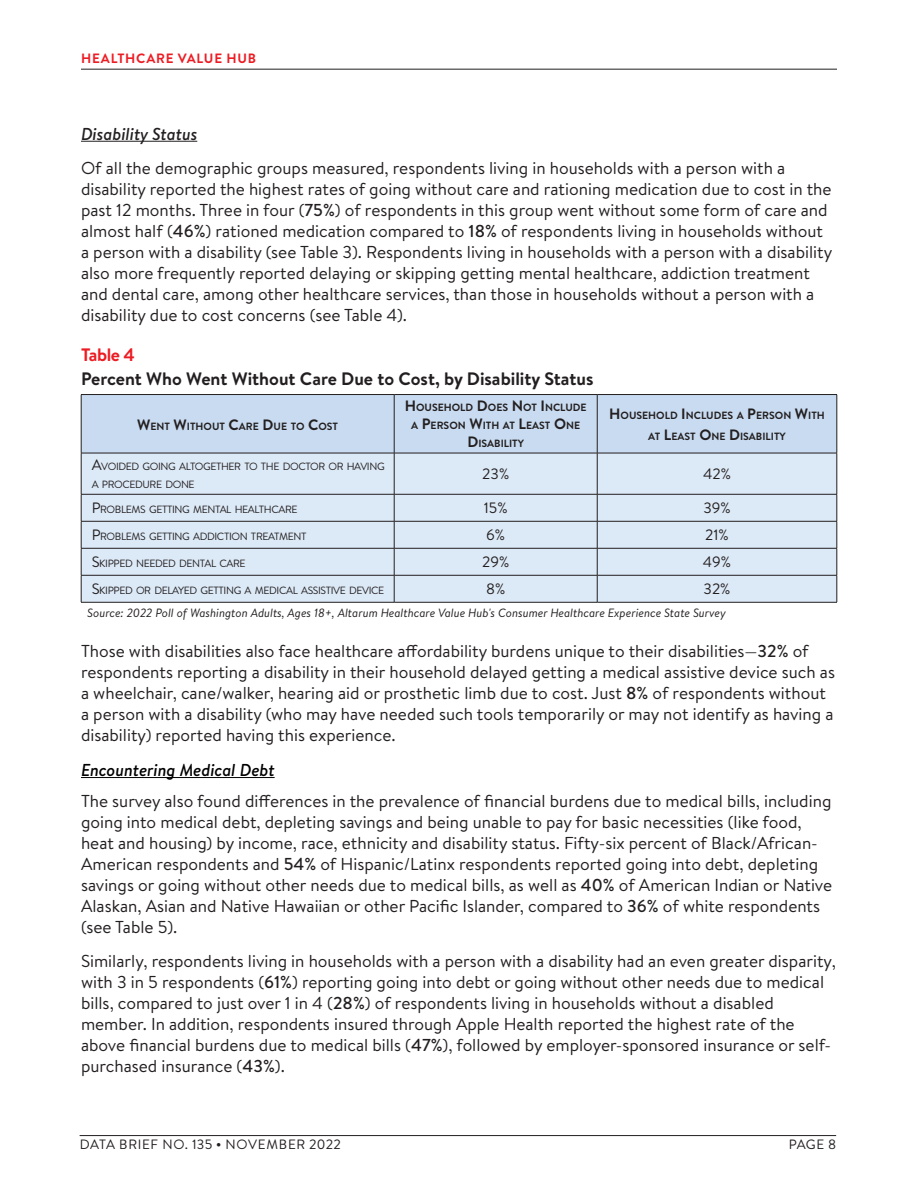
<style>
.page{position:relative;width:918px;height:1188px;background:#fff}
.page>*{position:absolute;margin:0;border:0;box-sizing:border-box;transform-origin:0 0}
.Figure_Title{font:700 18px "Brandon Text";color:#231f20}
.Figure_Title-2{font:700 18px "Brandon Text";letter-spacing:-.025em;color:#ed1c24}
.body{font:17.25px/21px "Brandon Text";color:#231f20}
.Body_First_Graph{font:17.25px/21px "Brandon Text";color:#231f20}
.body-2{font:italic 500 17.25px "Brandon Text";color:#000}
.body-3{font:italic 500 17.25px "Brandon Text";color:#231f20}
.t1{font:15px "Brandon Text";color:#231f20}
.t2{font:13.5px "Brandon Text";letter-spacing:.04em;color:#231f20}
.t3{font:700 13.5px "Brandon Text";letter-spacing:.06em;color:#ed1c24}
.t4{font:italic 12px "Brandon Text";color:#231f20}
.Table_Body{font:10.5px/17.2px "Brandon Text";letter-spacing:-.035em;color:#231f20}
.body-4{font:700 10.5px/18px "Brandon Text";color:#231f20;text-align:center}
.s1{font-weight:500}
.s2{font-size:15px}
.s3{font-weight:700}
</style>
<div class="page">
<hr style="left:81px;top:69px;width:756px;height:1px;background:#231f20">
<hr style="left:80px;top:1135px;width:756px;height:1px;background:#231f20">
<div style="left:82px;top:395px;width:755px;height:58px;background:#c8dbf0"></div>
<div style="left:82px;top:454px;width:755px;height:148px;background:#dce9f6"></div>
<hr style="left:81px;top:453px;width:1px;height:41px;background:#231f20">
<hr style="left:394px;top:453px;width:1px;height:41px;background:#231f20">
<hr style="left:597px;top:453px;width:1px;height:41px;background:#231f20">
<hr style="left:837px;top:453px;width:1px;height:41px;background:#231f20">
<svg style="left:81px;top:495px;width:1px;height:107px"></svg>
<svg style="left:394px;top:495px;width:1px;height:107px"></svg>
<svg style="left:597px;top:495px;width:1px;height:107px"></svg>
<svg style="left:837px;top:494px;width:1px;height:108px"></svg>
<hr style="left:394px;top:394px;width:203px;height:1px;background:#231f20">
<hr style="left:597px;top:394px;width:240px;height:1px;background:#231f20">
<hr style="left:81px;top:453px;width:313px;height:1px;background:#231f20">
<hr style="left:394px;top:453px;width:203px;height:1px;background:#231f20">
<hr style="left:597px;top:453px;width:240px;height:1px;background:#231f20">
<hr style="left:837px;top:395px;width:1px;height:58px;background:#231f20">
<hr style="left:81px;top:394px;width:313px;height:1px;background:#231f20">
<hr style="left:81px;top:395px;width:1px;height:58px;background:#231f20">
<hr style="left:394px;top:395px;width:1px;height:58px;background:#231f20">
<hr style="left:597px;top:395px;width:1px;height:58px;background:#231f20">
<hr style="left:81px;top:494px;width:313px;height:1px;background:#231f20">
<hr style="left:394px;top:494px;width:203px;height:1px;background:#231f20">
<hr style="left:597px;top:494px;width:240px;height:1px;background:#231f20">
<hr style="left:81px;top:521px;width:313px;height:1px;background:#231f20">
<hr style="left:394px;top:521px;width:203px;height:1px;background:#231f20">
<hr style="left:597px;top:521px;width:240px;height:1px;background:#231f20">
<hr style="left:81px;top:548px;width:313px;height:1px;background:#231f20">
<hr style="left:394px;top:548px;width:203px;height:1px;background:#231f20">
<hr style="left:597px;top:548px;width:240px;height:1px;background:#231f20">
<hr style="left:81px;top:575px;width:313px;height:1px;background:#231f20">
<hr style="left:394px;top:575px;width:203px;height:1px;background:#231f20">
<hr style="left:597px;top:575px;width:240px;height:1px;background:#231f20">
<hr style="left:81px;top:602px;width:313px;height:1px;background:#231f20">
<hr style="left:394px;top:602px;width:203px;height:1px;background:#231f20">
<hr style="left:597px;top:602px;width:240px;height:1px;background:#231f20">
<hr style="left:81px;top:141px;width:116px;height:1px;background:#231f20">
<hr style="left:81px;top:777px;width:194px;height:1px;background:#000">
<p class="t3" style="left:81px;top:49px;width:177px">HEALTHCARE VALUE HUB</p>
<p class="body-3" style="left:81px;top:122px;width:118px">Disability Status</p>
<p class="body" style="left:81px;top:157px;width:753px">Of all the demographic groups measured, respondents living in households with a person with a disability reported the highest rates of going without care and rationing medication due to cost in the past 12 months. Three in four (<span class="s1">75%</span>) of respondents in this group went without some form of care and almost half (<span class="s1">46%</span>) rationed medication compared to <span class="s1">18%</span> of respondents living in households without a person with a disability (see Table 3). Respondents living in households with a person with a disability also more frequently reported delaying or skipping getting mental healthcare, addiction treatment and dental care, among other healthcare services, than those in households without a person with a disability due to cost concerns (see Table 4).</p>
<p class="Figure_Title-2" style="left:81px;top:342px;width:56px">Table 4</p>
<p class="Figure_Title" style="left:81px;top:366px;width:514px">Percent Who Went Without Care Due to Cost, by Disability Status</p>
<p class="body-4" style="left:137px;top:417px;width:202px"><span class="s2">W</span>ENT <span class="s2">W</span>ITHOUT <span class="s2">C</span>ARE <span class="s2">D</span>U E TO <span class="s2">C</span>OST</p>
<p class="body-4" style="left:405px;top:398px;width:183px"><span class="s2">H</span>OUSEHOLD <span class="s2">D</span>OES <span class="s2">N</span> OT <span class="s2">I</span> NCLU DE<br>A <span class="s2">P</span>ERSON <span class="s2">W</span>ITH AT <span class="s2">L</span>EAST <span class="s2">O</span>NE<br><span class="s2">D</span> ISABILITY</p>
<p class="body-4" style="left:609px;top:404px;width:215px;line-height:21px"><span class="s2">H</span>OUSEHOLD <span class="s2">I</span> NCLU DES A <span class="s2">P</span>ERSON <span class="s2">W</span>ITH<br>AT <span class="s2">L</span>EAST <span class="s2">O</span>NE <span class="s2">D</span> ISABILITY</p>
<p class="Table_Body" style="left:92px;top:458px;width:295px"><span class="s2">A</span>VOIDED GOING ALTOGETHER TO THE DOCTOR OR HAVING<br>A PROCEDURE DONE</p>
<p class="t1" style="left:482px;top:463px;width:28px">23%</p>
<p class="t1" style="left:703px;top:463px;width:29px">42%</p>
<p class="Table_Body" style="left:92px;top:500px;width:207px"><span class="s2">P</span>ROB LEMS GETTING MENTAL HEALTHCAR E</p>
<p class="t1" style="left:484px;top:498px;width:25px">15%</p>
<p class="t1" style="left:703px;top:498px;width:29px">39%</p>
<p class="Table_Body" style="left:92px;top:527px;width:216px"><span class="s2">P</span>ROBLEMS GETTING ADDICTION TREATMENT</p>
<p class="t1" style="left:486px;top:525px;width:20px">6%</p>
<p class="t1" style="left:705px;top:525px;width:25px">21%</p>
<p class="Table_Body" style="left:92px;top:554px;width:155px"><span class="s2">S</span>KIPPED NEEDED DENTAL CARE</p>
<p class="t1" style="left:482px;top:552px;width:29px">29%</p>
<p class="t1" style="left:703px;top:552px;width:30px">49%</p>
<p class="Table_Body" style="left:92px;top:581px;width:294px"><span class="s2">S</span>KIPPED OR DELAYED GETTING A MEDICAL ASSISTIVE DEVICE</p>
<p class="t1" style="left:486px;top:579px;width:21px">8%</p>
<p class="t1" style="left:704px;top:579px;width:28px">32%</p>
<p class="t4" style="left:87px;top:604px;width:640px">Source: 2022 Poll of Washington Adults, Ages 18+, Altarum Healthcare Value Hub's Consumer Healthcare Experience State Survey</p>
<p class="body" style="left:81px;top:640px;width:756px">Those with disabilities also face healthcare affordability burdens unique to their disabilities—<span class="s1">32%</span> of respondents reporting a disability in their household delayed getting a medical assistive device such as a wheelchair, cane/walker, hearing aid or prosthetic limb due to cost. Just <span class="s1">8%</span> of respondents without a person with a disability (who may have needed such tools temporarily or may not identify as having a disability) reported having this experience.</p>
<p class="body-2" style="left:81px;top:758px;width:195px">Encountering Medical Debt</p>
<p class="Body_First_Graph" style="left:81px;top:790px;width:753px">The survey also found differences in the prevalence of financial burdens due to medical bills, including going into medical debt, depleting savings and being unable to pay for basic necessities (like food, heat and housing) by income, race, ethnicity and disability status. Fifty-six percent of Black/African-American respondents and <span class="s1">54%</span> of Hispanic/Latinx respondents reported going into debt, depleting savings or going without other needs due to medical bills, as well as <span class="s1">40%</span> of American Indian or Native Alaskan, Asian and Native Hawaiian or other Pacific Islander, compared to <span class="s1">36%</span> of white respondents (see Table 5).</p>
<p class="body" style="left:81px;top:950px;width:756px">Similarly, respondents living in households with a person with a disability had an even greater disparity, with 3 in 5 respondents (<span class="s1">61%</span>) reporting going into debt or going without other needs due to medical bills, compared to just over 1 in 4 (<span class="s1">28%</span>) of respondents living in households without a disabled member. In addition, respondents insured through Apple Health reported the highest rate of the above financial burdens due to medical bills (<span class="s1">47%</span>), followed by employer-sponsored insurance or self&shy;purchased insurance (<span class="s1">43%</span>).</p>
<p class="t2" style="left:80px;top:1136px;width:263px">DATA BRIEF NO. 135 <span class="s3">•</span> NOVEMBER 2022</p>
<p class="t2" style="left:789px;top:1136px;width:49px">PAGE 8</p>
</div>
